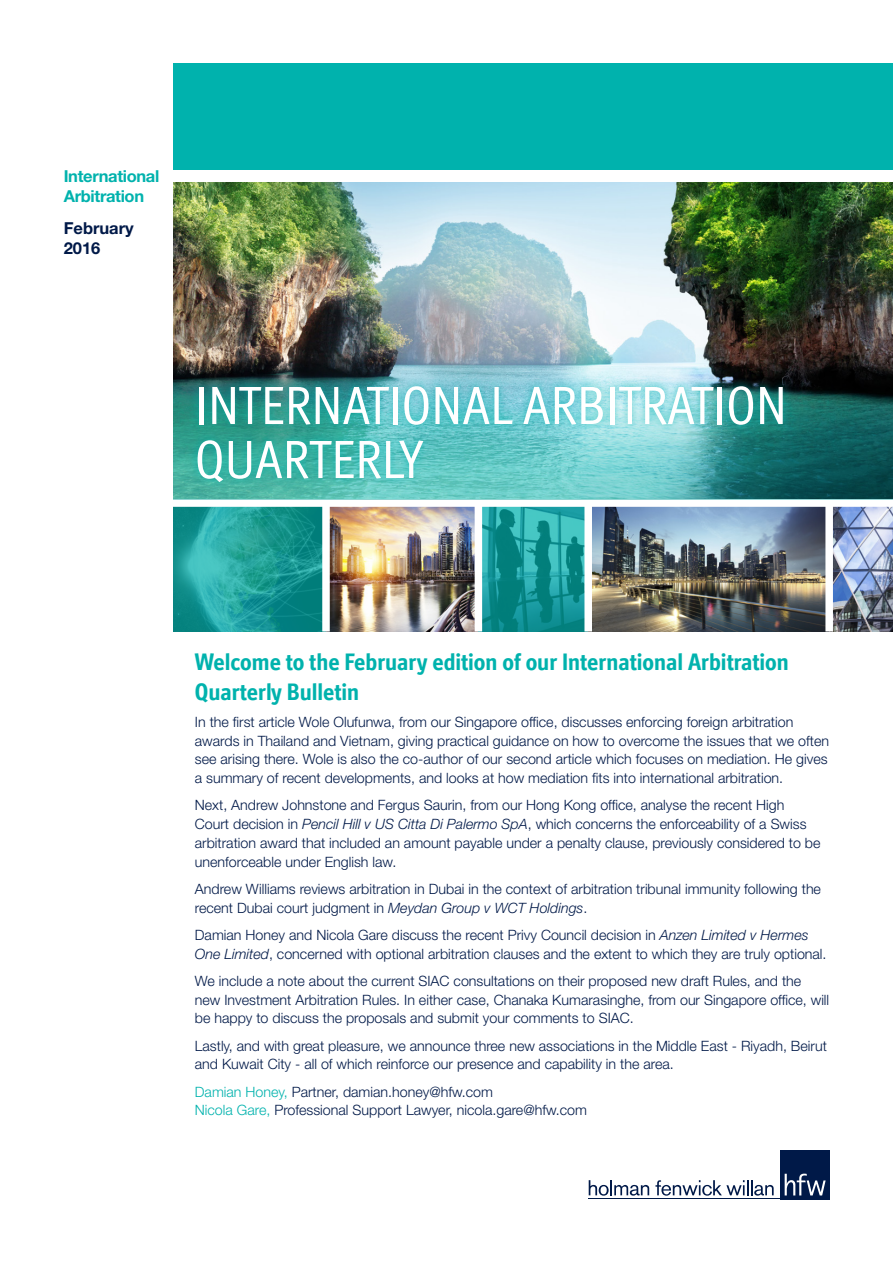
<style>
.page{position:relative;width:893px;height:1263px;background:#fff}
.page>*{position:absolute;margin:0;border:0;box-sizing:border-box;transform-origin:0 0}
.t1{font:54px/54px "Officina Display ITC Std";color:#fff}
.t2{font:700 24px/30px "Officina Display ITC Std";color:#00b2ad}
.t3{font:700 16.5px/19.8px "Helvetica Neue LT Std";letter-spacing:-.02em;color:#00b2ad}
.t4{font:700 16.5px/19.8px "Helvetica Neue LT Std";color:#001948}
.t5{font:300 14.25px/18.8px "Helvetica Neue LT Std";color:#001948}
.s1{font-style:italic}
.s2{color:#00b2ad}
</style>
<div class="page">
<div style="left:780px;top:1150px;width:49px;height:49px;background:#001948"></div>
<svg style="left:589px;top:1180px;width:60px;height:16px"></svg>
<svg style="left:655px;top:1180px;width:119px;height:16px"></svg>
<svg style="left:785px;top:1174px;width:41px;height:21px"></svg>
<hr style="left:588px;top:1198px;width:241px;height:1px;background:#001948">
<div style="left:174px;top:64px;width:719px;height:106px;background:#00b2ad"></div>
<img style="left:174px;top:183px;width:719px;height:160px">
<img style="left:174px;top:507px;width:148px;height:124px">
<img style="left:330px;top:507px;width:145px;height:124px">
<svg style="left:482px;top:507px;width:102px;height:124px;background:#199898"></svg>
<img style="left:592px;top:507px;width:233px;height:124px">
<img style="left:833px;top:507px;width:60px;height:124px">
<img style="left:174px;top:343px;width:719px;height:156px">
<div style="left:188px;top:377px;width:604px;height:113px;background:#00b2ad;opacity:.8"></div>
<p class="t3" style="left:64px;top:166px;width:97px">International<br>Arbitration</p>
<p class="t4" style="left:64px;top:218px;width:71px">February<br>2016</p>
<h1 class="t1" style="left:195px;top:378px;width:594px">INTERNATIONAL ARBITRATION<br>QUARTERLY</h1>
<h2 class="t2" style="left:195px;top:646px;width:595px">Welcome to the February edition of our International Arbitration<br>Quarterly Bulletin</h2>
<p class="t5" style="left:195px;top:712px;width:636px">In the first article Wole Olufunwa, from our Singapore office, discusses enforcing foreign arbitration awards in Thailand and Vietnam, giving practical guidance on how to overcome the issues that we often see arising there. Wole is also the co-author of our second article which focuses on mediation. He gives a summary of recent developments, and looks at how mediation fits into international arbitration.</p>
<p class="t5" style="left:195px;top:796px;width:627px">Next, Andrew Johnstone and Fergus Saurin, from our Hong Kong office, analyse the recent High Court decision in <span class="s1">Pencil Hill v US Citta Di Palermo SpA</span>, which concerns the enforceability of a Swiss arbitration award that included an amount payable under a penalty clause, previously considered to be unenforceable under English law.</p>
<p class="t5" style="left:195px;top:879px;width:628px">Andrew Williams reviews arbitration in Dubai in the context of arbitration tribunal immunity following the recent Dubai court judgment in <span class="s1">Meydan Group v WCT Holdings</span>.</p>
<p class="t5" style="left:195px;top:925px;width:633px">Damian Honey and Nicola Gare discuss the recent Privy Council decision in <span class="s1">Anzen Limited v Hermes<br>One Limited</span>, concerned with optional arbitration clauses and the extent to which they are truly optional.</p>
<p class="t5" style="left:195px;top:971px;width:636px">We include a note about the current SIAC consultations on their proposed new draft Rules, and the new Investment Arbitration Rules. In either case, Chanaka Kumarasinghe, from our Singapore office, will be happy to discuss the proposals and submit your comments to SIAC.</p>
<p class="t5" style="left:195px;top:1036px;width:633px">Lastly, and with great pleasure, we announce three new associations in the Middle East - Riyadh, Beirut and Kuwait City - all of which reinforce our presence and capability in the area.</p>
<p class="t5" style="left:195px;top:1082px;width:394px"><span class="s2">Damian Honey,</span> Partner, damian.honey@hfw.com<br><span class="s2">Nicola Gare,</span> Professional Support Lawyer, nicola.gare@hfw.com</p>
</div>
